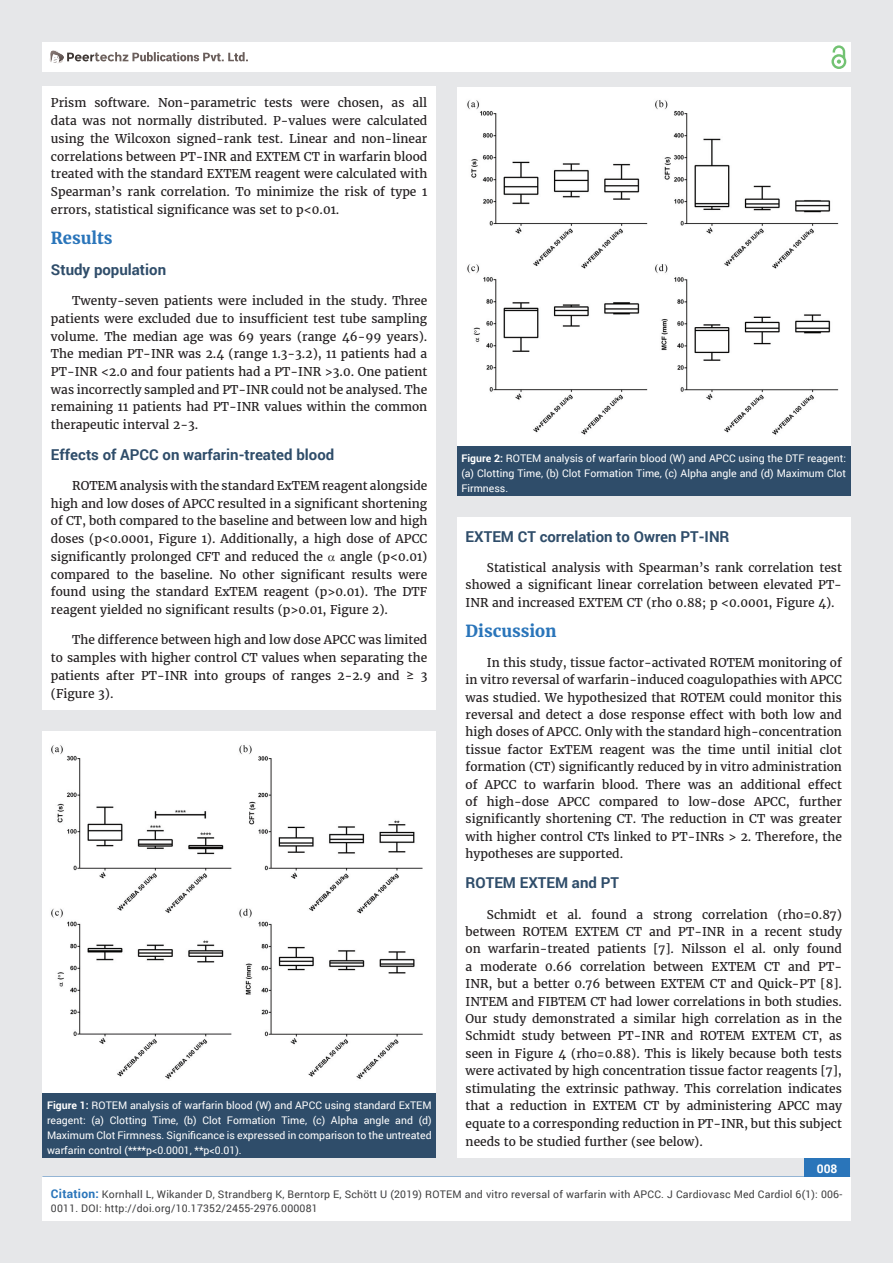
<style>
.page{position:relative;width:893px;height:1263px;background:#e6e7e9}
.page>*{position:absolute;margin:0;border:0;box-sizing:border-box;transform-origin:0 0}
.t1{font:700 16.5px "Merriweather";color:#2a75ba}
.t2{font:700 15px "Roboto";color:#2f4d6a}
.t3{font:12px/17.7px "Merriweather";color:#231f20;text-align:justify}
.t4{font:700 12px "Roboto";color:#fff}
.t5{font:10.5px/15px "Roboto";color:#fff;text-align:justify}
.t6{font:10.5px/13.5px "Roboto";letter-spacing:.02em;color:#3e3e3f}
.s1{font-weight:700}
.s2{font-weight:700;font-size:12px;color:#2a75ba}
</style>
<div class="page">
<div style="left:42px;top:43px;width:808px;height:29px;background:#fff"></div>
<div style="left:831px;top:54px;width:15px;height:15px;border:2px solid #72c272;border-radius:50%"></div>
<svg style="left:831px;top:45px;width:15px;height:19px"></svg>
<div style="left:804px;top:1157px;width:46px;height:43px;background:#2a75ba"></div>
<svg style="left:49px;top:50px;width:199px;height:14px"></svg>
<div style="left:42px;top:1177px;width:809px;height:43px;background:#fff"></div>
<div style="left:42px;top:87px;width:394px;height:623px;background:#fff"></div>
<div style="left:457px;top:517px;width:393px;height:641px;background:#fff"></div>
<div style="left:43px;top:731px;width:393px;height:362px;background:#fff"></div>
<div style="left:43px;top:1093px;width:393px;height:65px;background:#2f4d6a"></div>
<img style="left:51px;top:745px;width:372px;height:334px">
<div style="left:457px;top:87px;width:393px;height:360px;background:#fff"></div>
<div style="left:457px;top:447px;width:393px;height:49px;background:#2f4d6a"></div>
<img style="left:467px;top:100px;width:372px;height:335px">
<p class="t3" style="left:51px;top:94px;width:378px">Prism software. Non-parametric tests were chosen, as all data was not normally distributed. P-values were calculated using the Wilcoxon signed-rank test. Linear and non-linear correlations between PT-INR and EXTEM CT in warfarin blood treated with the standard EXTEM reagent were calculated with Spearman’s rank correlation. To minimize the risk of type 1 errors, statistical significance was set to p&lt;0.01.</p>
<h1 class="t1" style="left:51px;top:228px;width:63px">Results</h1>
<p class="t2" style="left:51px;top:259px;width:117px">Study population</p>
<p class="t3" style="left:51px;top:292px;width:378px;text-indent:21px">Twenty-seven patients were included in the study. Three patients were excluded due to insufficient test tube sampling volume. The median age was 69 years (range 46-99 years).<br>The median PT-INR was 2.4 (range 1.3-3.2), 11 patients had a PT-INR &lt;2.0 and four patients had a PT-INR &gt;3.0. One patient was incorrectly sampled and PT-INR could not be analysed. The remaining 11 patients had PT-INR values within the common therapeutic interval 2-3.</p>
<p class="t2" style="left:51px;top:444px;width:285px">Effects of APCC on warfarin-treated blood</p>
<p class="t3" style="left:51px;top:477px;width:378px;text-indent:21px">ROTEM analysis with the standard ExTEM reagent alongside high and low doses of APCC resulted in a significant shortening of CT, both compared to the baseline and between low and high doses (p&lt;0.0001, Figure 1). Additionally, a high dose of APCC significantly prolonged CFT and reduced the</p>
<p class="t3" style="left:51px;top:548px;width:378px;text-indent:289px">angle (p&lt;0.01) compared to the baseline. No other significant results were found using the standard ExTEM reagent (p&gt;0.01). The DTF reagent yielded no significant results (p&gt;0.01, Figure 2).</p>
<p class="t3" style="left:51px;top:631px;width:378px;text-indent:21px">The difference between high and low dose APCC was limited to samples with higher control CT values when separating the patients after PT-INR into groups of ranges 2-2.9 and ≥ 3 (Figure 3).</p>
<p class="t5" style="left:47px;top:1097px;width:386px"><span class="s1">Figure 1:</span> ROTEM analysis of warfarin blood (W) and APCC using standard ExTEM reagent: (a) Clotting Time, (b) Clot Formation Time, (c) Alpha angle and (d)<br>Maximum Clot Firmness. Significance is expressed in comparison to the untreated warfarin control (****p&lt;0.0001, **p&lt;0.01).</p>
<p class="t5" style="left:461px;top:450px;width:386px"><span class="s1">Figure 2:</span> ROTEM analysis of warfarin blood (W) and APCC using the DTF reagent: (a) Clotting Time, (b) Clot Formation Time, (c) Alpha angle and (d) Maximum Clot Firmness.</p>
<p class="t2" style="left:466px;top:526px;width:265px">EXTEM CT correlation to Owren PT-INR</p>
<p class="t3" style="left:466px;top:559px;width:378px;text-indent:21px">Statistical analysis with Spearman’s rank correlation test showed a significant linear correlation between elevated PT-INR and increased EXTEM CT (rho 0.88; p &lt;0.0001, Figure 4).</p>
<h1 class="t1" style="left:466px;top:620px;width:93px">Discussion</h1>
<p class="t3" style="left:466px;top:654px;width:378px;text-indent:21px">In this study, tissue factor-activated ROTEM monitoring of in vitro reversal of warfarin-induced coagulopathies with APCC was studied. We hypothesized that ROTEM could monitor this reversal and detect a dose response effect with both low and high doses of APCC. Only with the standard high-concentration tissue factor ExTEM reagent was the time until initial clot formation (CT) significantly reduced by in vitro administration of APCC to warfarin blood. There was an additional effect of high-dose APCC compared to low-dose APCC, further significantly shortening CT. The reduction in CT was greater with higher control CTs linked to PT-INRs &gt; 2. Therefore, the hypotheses are supported.</p>
<p class="t2" style="left:466px;top:873px;width:155px">ROTEM EXTEM and PT</p>
<p class="t3" style="left:466px;top:906px;width:378px;text-indent:21px">Schmidt et al. found a strong correlation (rho=0.87) between ROTEM EXTEM CT and PT-INR in a recent study on warfarin-treated patients [7]. Nilsson el al. only found a moderate 0.66 correlation between EXTEM CT and PT-INR, but a better 0.76 between EXTEM CT and Quick-PT [8].<br>INTEM and FIBTEM CT had lower correlations in both studies.<br>Our study demonstrated a similar high correlation as in the Schmidt study between PT-INR and ROTEM EXTEM CT, as seen in Figure 4 (rho=0.88). This is likely because both tests were activated by high concentration tissue factor reagents [7], stimulating the extrinsic pathway. This correlation indicates that a reduction in EXTEM CT by administering APCC may equate to a corresponding reduction in PT-INR, but this subject needs to be studied further (see below).</p>
<p class="t4" style="left:817px;top:1161px;width:22px">008</p>
<p class="t6" style="left:51px;top:1188px;width:793px"><span class="s2">Citation:</span> Kornhall L, Wikander D, Strandberg K, Berntorp E, Schött U (2019) ROTEM and vitro reversal of warfarin with APCC. J Cardiovasc Med Cardiol 6(1): 006-<br>0011. DOI: http://doi.org/10.17352/2455-2976.000081</p>
</div>
